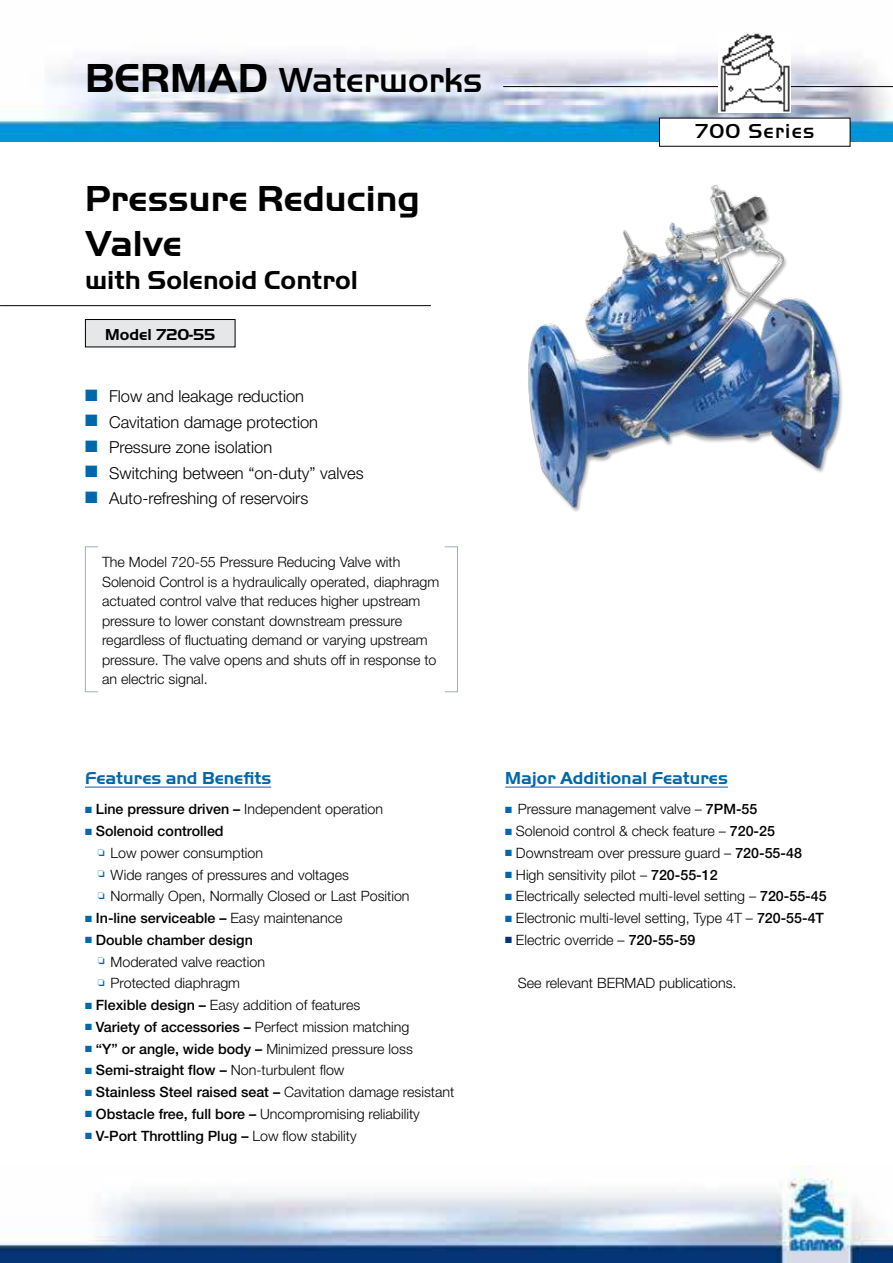
<style>
.page{position:relative;width:893px;height:1263px;background:#fff}
.page>*{position:absolute;margin:0;border:0;box-sizing:border-box;transform-origin:0 0}
.t1{font:700 37.5px/45px "Handel Got D";color:#000}
.t2{font:500 36px "Handel Got D";letter-spacing:-.005em;color:#000}
.t3{font:700 27px "Handel Got D";color:#000}
.t4{font:500 21px "Handel Got D";letter-spacing:.06em;color:#000}
.t5{font:700 18px "Handel Got D";color:#0068aa}
.t6{font:300 16.5px "Helvetica Neue";color:#000}
.t7{font:700 16.5px "Handel Got D";color:#000}
.t8{font:300 14.25px/19.5px "Helvetica Neue";color:#000}
.t9{font:500 14.25px "Helvetica Neue";color:#000}
.s1{font-weight:700;font-size:42px}
.s2{color:#0068aa}
.s3{font-weight:500}
.s4{font-weight:300}
</style>
<div class="page">
<img style="left:0;top:56px;width:893px;height:86px">
<img style="left:0;top:1165px;width:893px;height:98px">
<hr style="left:503px;top:86px;width:390px;height:1px;background:#000">
<img style="left:719px;top:33px;width:72px;height:79px">
<div style="left:659px;top:118px;width:191px;height:28px;background:#fff"></div>
<div style="left:659px;top:118px;width:191px;height:29px;border:1px solid #000"></div>
<img style="left:528px;top:185px;width:315px;height:327px">
<hr style="left:505px;top:787px;width:223px;height:1px;background:#0068aa">
<hr style="left:85px;top:787px;width:186px;height:1px;background:#0068aa">
<svg style="left:85px;top:546px;width:373px;height:146px"></svg>
<hr style="left:0;top:305px;width:431px;height:1px;background:#000">
<div style="left:85px;top:319px;width:150px;height:28px;background:#e6e7e8"></div>
<div style="left:85px;top:319px;width:150px;height:28px;border:1px solid #000"></div>
<h2 class="t2" style="left:85px;top:59px;width:399px"><span class="s1">BERMAD</span> Waterworks</h2>
<h1 class="t1" style="left:85px;top:179px;width:337px">Pressure Reducing<br>Valve</h1>
<h3 class="t3" style="left:85px;top:271px;width:275px">with Solenoid Control</h3>
<p class="t7" style="left:105px;top:329px;width:112px">Model 720-55</p>
<p class="t6" style="left:85px;top:390px;width:221px"><span class="s2">■</span> Flow and leakage reduction</p>
<p class="t6" style="left:85px;top:416px;width:235px"><span class="s2">■</span> Cavitation damage protection</p>
<p class="t6" style="left:85px;top:441px;width:189px"><span class="s2">■</span> Pressure zone isolation</p>
<p class="t6" style="left:85px;top:467px;width:280px"><span class="s2">■</span> Switching between “on-duty” valves</p>
<p class="t6" style="left:85px;top:492px;width:225px"><span class="s2">■</span> Auto-refreshing of reservoirs</p>
<p class="t8" style="left:102px;top:554px;width:339px">The Model 720-55 Pressure Reducing Valve with Solenoid Control is a hydraulically operated, diaphragm actuated control valve that reduces higher upstream pressure to lower constant downstream pressure regardless of fluctuating demand or varying upstream pressure. The valve opens and shuts off in response to an electric signal.</p>
<h3 class="t4" style="left:695px;top:119px;width:121px">700 Series</h3>
<p class="t5" style="left:85px;top:772px;width:188px">Features and Benefits</p>
<p class="t8" style="left:85px;top:801px;width:300px"><span class="s2">■</span> <span class="s3">Line pressure driven –</span> Independent operation</p>
<p class="t9" style="left:85px;top:826px;width:140px"><span class="s2">■</span> Solenoid controlled</p>
<p class="t8" style="left:98px;top:844px;width:167px"><sup>□</sup> Low power consumption</p>
<p class="t8" style="left:98px;top:866px;width:253px"><sup>□</sup> Wide ranges of pressures and voltages</p>
<p class="t8" style="left:98px;top:888px;width:313px"><sup>□</sup> Normally Open, Normally Closed or Last Position</p>
<p class="t9" style="left:85px;top:913px;width:259px"><span class="s2">■</span> In-line serviceable – <span class="s4">Easy maintenance</span></p>
<p class="t9" style="left:85px;top:934px;width:169px"><span class="s2">■</span> Double chamber design</p>
<p class="t8" style="left:98px;top:953px;width:169px"><sup>□</sup> Moderated valve reaction</p>
<p class="t8" style="left:98px;top:975px;width:144px"><sup>□</sup> Protected diaphragm</p>
<p class="t8" style="left:85px;top:997px;width:277px"><span class="s2">■</span> <span class="s3">Flexible design –</span> Easy addition of features</p>
<p class="t8" style="left:85px;top:1018px;width:326px"><span class="s2">■</span> <span class="s3">Variety of accessories –</span> Perfect mission matching</p>
<p class="t8" style="left:85px;top:1040px;width:329px"><span class="s2">■</span> <span class="s3">“Y” or angle, wide body –</span> Minimized pressure loss</p>
<p class="t9" style="left:85px;top:1065px;width:261px"><span class="s2">■</span> Semi-straight flow – <span class="s4">Non-turbulent flow</span></p>
<p class="t9" style="left:85px;top:1087px;width:371px"><span class="s2">■</span> Stainless Steel raised seat – <span class="s4">Cavitation damage resistant</span></p>
<p class="t8" style="left:85px;top:1105px;width:336px"><span class="s2">■</span> <span class="s3">Obstacle free, full bore –</span> Uncompromising reliability</p>
<p class="t9" style="left:85px;top:1130px;width:273px"><span class="s2">■</span> V-Port Throttling Plug – <span class="s4">Low flow stability</span></p>
<p class="t5" style="left:505px;top:772px;width:224px">Major Additional Features</p>
<p class="t8" style="left:505px;top:801px;width:254px"><span class="s2">■</span> Pressure management valve – <span class="s3">7PM-55</span></p>
<p class="t8" style="left:505px;top:823px;width:271px"><span class="s2">■</span> Solenoid control &amp; check feature – <span class="s3">720-25</span></p>
<p class="t8" style="left:505px;top:844px;width:298px"><span class="s2">■</span> Downstream over pressure guard – <span class="s3">720-55-48</span></p>
<p class="t8" style="left:505px;top:866px;width:214px"><span class="s2">■</span> High sensitivity pilot – <span class="s3">720-55-12</span></p>
<p class="t8" style="left:505px;top:888px;width:323px"><span class="s2">■</span> Electrically selected multi-level setting – <span class="s3">720-55-45</span></p>
<p class="t8" style="left:505px;top:910px;width:320px"><span class="s2">■</span> Electronic multi-level setting, Type 4T – <span class="s3">720-55-4T</span></p>
<p class="t8" style="left:505px;top:931px;width:192px"><sup>■</sup> Electric override – <span class="s3">720-55-59</span></p>
<p class="t8" style="left:518px;top:975px;width:220px">See relevant BERMAD publications.</p>
</div>
